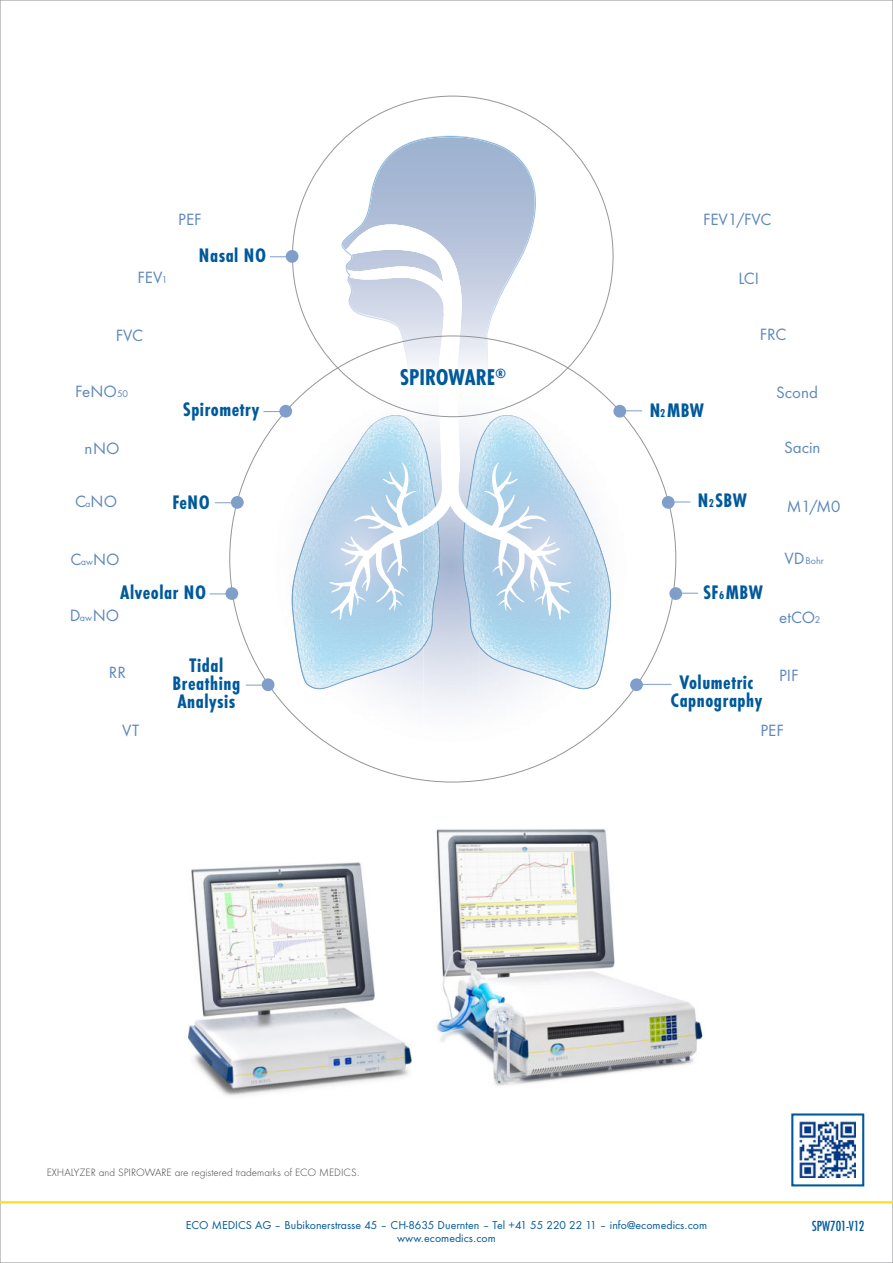
<style>
.page{position:relative;width:893px;height:1263px;background:#fff}
.page>*{position:absolute;margin:0;border:0;box-sizing:border-box;transform-origin:0 0}
.t1{font:700 21px "Futura ND Cn";color:#00599b}
.t2{font:700 18px/18px "Futura ND Cn";letter-spacing:.03em;color:#00599b;text-align:center}
.t3{font:15px "Futura ND";color:#5d87bb}
.t4{font:500 13.5px "Futura ND Cn";color:#00599b}
.t5{font:10.5px/13.5px "Futura ND";color:#00599b;text-align:center}
.t6{font:300 9.75px "Futura ND";color:#3e3e3f}
.t7{font:9px "Futura ND";color:#5d87bb}
.s1{font-size:9px}
.s2{font-size:10.5px}
.s3{font-size:15px}
</style>
<div class="page">
<svg style="left:306px;top:728px;width:293px;height:15px"></svg>
<img style="left:263px;top:411px;width:387px;height:297px">
<img style="left:267px;top:689px;width:156px;height:39px">
<img style="left:611px;top:401px;width:21px;height:24px">
<img style="left:611px;top:425px;width:21px;height:75px">
<img style="left:611px;top:500px;width:22px;height:76px">
<img style="left:599px;top:576px;width:35px;height:152px">
<img style="left:458px;top:689px;width:35px;height:19px">
<img style="left:493px;top:689px;width:106px;height:39px">
<img style="left:423px;top:728px;width:36px;height:1px">
<img style="left:341px;top:136px;width:195px;height:83px">
<img style="left:187px;top:862px;width:225px;height:234px">
<img style="left:436px;top:829px;width:268px;height:257px">
<div style="left:231px;top:496px;width:13px;height:13px;background:#7f9eca;border-radius:50%"></div>
<svg style="left:215px;top:502px;width:16px;height:1px"></svg>
<div style="left:225px;top:587px;width:13px;height:13px;background:#7f9eca;border-radius:50%"></div>
<svg style="left:210px;top:593px;width:16px;height:1px"></svg>
<div style="left:262px;top:678px;width:12px;height:13px;background:#7f9eca;border-radius:50%"></div>
<svg style="left:246px;top:219px;width:365px;height:470px"></svg>
<div style="left:613px;top:405px;width:13px;height:13px;background:#7f9eca;border-radius:50%"></div>
<svg style="left:626px;top:410px;width:16px;height:1px"></svg>
<div style="left:662px;top:496px;width:13px;height:13px;background:#7f9eca;border-radius:50%"></div>
<svg style="left:674px;top:502px;width:16px;height:1px"></svg>
<div style="left:669px;top:587px;width:13px;height:13px;background:#7f9eca;border-radius:50%"></div>
<svg style="left:682px;top:593px;width:16px;height:1px"></svg>
<div style="left:630px;top:678px;width:13px;height:13px;background:#7f9eca;border-radius:50%"></div>
<hr style="left:636px;top:684px;width:35px;height:1px;background:#7f9eca">
<div style="left:791px;top:1113px;width:73px;height:73px;border:2px solid #00599b"></div>
<img style="left:800px;top:1122px;width:56px;height:56px">
<hr style="left:0;top:1201px;width:893px;height:2px;background:#ffdf1b">
<h3 class="t3" style="left:178px;top:212px;width:25px">PEF</h3>
<h2 class="t2" style="left:199px;top:248px;width:69px">Nasal NO</h2>
<h3 class="t3" style="left:703px;top:212px;width:70px">FEV1/FVC</h3>
<h3 class="t3" style="left:138px;top:270px;width:31px">FEV<span class="s1">1</span></h3>
<h3 class="t3" style="left:738px;top:271px;width:22px">LCI</h3>
<h3 class="t3" style="left:116px;top:328px;width:29px">FVC</h3>
<h3 class="t3" style="left:760px;top:328px;width:28px">FRC</h3>
<h3 class="t3" style="left:75px;top:384px;width:54px">FeNO<span class="s1">50</span></h3>
<h1 class="t1" style="left:400px;top:367px;width:108px">SPIROWARE<sup>®</sup></h1>
<h3 class="t3" style="left:776px;top:385px;width:43px">Scond</h3>
<h2 class="t2" style="left:183px;top:402px;width:78px">Spirometry</h2>
<h2 class="t2" style="left:650px;top:403px;width:56px">N<span class="s2">2</span>MBW</h2>
<h3 class="t3" style="left:84px;top:441px;width:37px">nNO</h3>
<h3 class="t3" style="left:784px;top:441px;width:38px">Sacin</h3>
<h2 class="t2" style="left:698px;top:493px;width:51px">N<span class="s2">2</span>SBW</h2>
<h2 class="t2" style="left:172px;top:495px;width:39px">FeNO</h2>
<h3 class="t3" style="left:75px;top:495px;width:44px">C<span class="s1">a</span>NO</h3>
<h3 class="t3" style="left:787px;top:499px;width:55px">M1/M0</h3>
<h3 class="t3" style="left:71px;top:553px;width:51px">C<span class="s1">aw</span>NO</h3>
<p class="t7" style="left:785px;top:557px;width:41px"><span class="s3">VD</span>Bohr</p>
<h2 class="t2" style="left:120px;top:585px;width:87px">Alveolar NO</h2>
<h2 class="t2" style="left:703px;top:585px;width:61px">SF<span class="s2">6</span>MBW</h2>
<h3 class="t3" style="left:70px;top:609px;width:51px">D<span class="s1">aw</span>NO</h3>
<h3 class="t3" style="left:779px;top:610px;width:42px">etCO<span class="s1">2</span></h3>
<h2 class="t2" style="left:172px;top:658px;width:69px">Tidal<br>Breathing<br>Analysis</h2>
<h3 class="t3" style="left:109px;top:665px;width:19px">RR</h3>
<h3 class="t3" style="left:779px;top:668px;width:21px">PIF</h3>
<h2 class="t2" style="left:670px;top:675px;width:93px">Volumetric<br>Capnography</h2>
<h3 class="t3" style="left:122px;top:724px;width:19px">VT</h3>
<h3 class="t3" style="left:760px;top:724px;width:25px">PEF</h3>
<p class="t6" style="left:47px;top:1168px;width:314px">EXHALYZER and SPIROWARE are registered trademarks of ECO MEDICS.</p>
<p class="t5" style="left:186px;top:1218px;width:523px">ECO MEDICS AG – Bubikonerstrasse 45 – CH-8635 Duernten – Tel +41 55 220 22 11 – info@ecomedics.com www.ecomedics.com</p>
<p class="t4" style="left:812px;top:1218px;width:54px">SPW701-V12</p>
</div>
